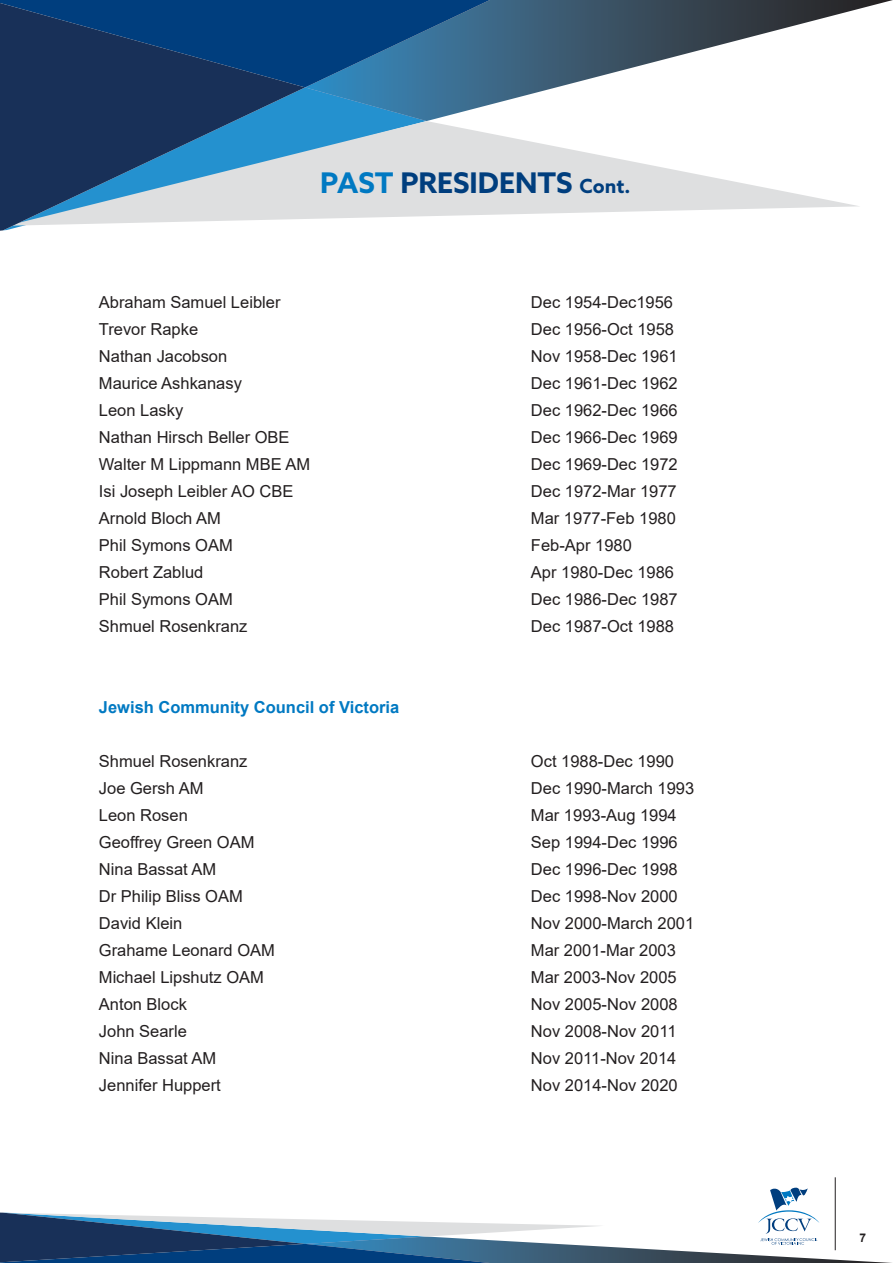
<style>
.page{position:relative;width:893px;height:1263px;background:#fff}
.page>*{position:absolute;margin:0;border:0;box-sizing:border-box;transform-origin:0 0}
.t1{font:700 28.5px "Azo Sans";color:#003e7e}
.t2{font:16.5px "Arial";color:#231f20}
.t3{font:700 16.5px "Arial";color:#0079c2}
.t4{font:700 12px "Arial";color:#231f20}
.s1{color:#0079c2}
.s2{font-size:19.5px}
</style>
<div class="page">
<hr style="left:835px;top:1177px;width:1px;height:73px;background:#231f20">
<svg style="left:427px;top:0;width:466px;height:121px"></svg>
<svg style="left:0;top:0;width:490px;height:87px;background:#1b588c"></svg>
<svg style="left:305px;top:87px;width:122px;height:34px;background:#2e87bd"></svg>
<svg style="left:305px;top:121px;width:554px;height:98px;fill:#dedfe0"></svg>
<svg style="left:0;top:3px;width:305px;height:228px;background:#3a6088"></svg>
<svg style="left:0;top:1187px;width:892px;height:76px"></svg>
<h1 class="t1" style="left:320px;top:164px;width:312px"><span class="s1">PAST</span> PRESIDENTS <span class="s2">Cont.</span></h1>
<p class="t2" style="left:99px;top:290px;width:183px">Abraham Samuel Leibler</p>
<p class="t2" style="left:531px;top:290px;width:144px">Dec 1954-Dec1956</p>
<p class="t2" style="left:99px;top:317px;width:101px">Trevor Rapke</p>
<p class="t2" style="left:531px;top:317px;width:145px">Dec 1956-Oct 1958</p>
<p class="t2" style="left:99px;top:344px;width:130px">Nathan Jacobson</p>
<p class="t2" style="left:531px;top:344px;width:148px">Nov 1958-Dec 1961</p>
<p class="t2" style="left:99px;top:371px;width:145px">Maurice Ashkanasy</p>
<p class="t2" style="left:531px;top:371px;width:148px">Dec 1961-Dec 1962</p>
<p class="t2" style="left:99px;top:398px;width:86px">Leon Lasky</p>
<p class="t2" style="left:531px;top:398px;width:148px">Dec 1962-Dec 1966</p>
<p class="t2" style="left:99px;top:425px;width:192px">Nathan Hirsch Beller OBE</p>
<p class="t2" style="left:531px;top:425px;width:148px">Dec 1966-Dec 1969</p>
<p class="t2" style="left:99px;top:452px;width:213px">Walter M Lippmann MBE AM</p>
<p class="t2" style="left:531px;top:452px;width:148px">Dec 1969-Dec 1972</p>
<p class="t2" style="left:99px;top:479px;width:196px">Isi Joseph Leibler AO CBE</p>
<p class="t2" style="left:531px;top:479px;width:147px">Dec 1972-Mar 1977</p>
<p class="t2" style="left:99px;top:506px;width:123px">Arnold Bloch AM</p>
<p class="t2" style="left:531px;top:506px;width:146px">Mar 1977-Feb 1980</p>
<p class="t2" style="left:99px;top:533px;width:135px">Phil Symons OAM</p>
<p class="t2" style="left:531px;top:533px;width:102px">Feb-Apr 1980</p>
<p class="t2" style="left:99px;top:560px;width:106px">Robert Zablud</p>
<p class="t2" style="left:531px;top:560px;width:145px">Apr 1980-Dec 1986</p>
<p class="t2" style="left:99px;top:587px;width:135px">Phil Symons OAM</p>
<p class="t2" style="left:531px;top:587px;width:148px">Dec 1986-Dec 1987</p>
<p class="t2" style="left:99px;top:614px;width:150px">Shmuel Rosenkranz</p>
<p class="t2" style="left:531px;top:614px;width:145px">Dec 1987-Oct 1988</p>
<p class="t3" style="left:99px;top:695px;width:302px">Jewish Community Council of Victoria</p>
<p class="t2" style="left:99px;top:749px;width:150px">Shmuel Rosenkranz</p>
<p class="t2" style="left:531px;top:749px;width:145px">Oct 1988-Dec 1990</p>
<p class="t2" style="left:99px;top:776px;width:106px">Joe Gersh AM</p>
<p class="t2" style="left:531px;top:776px;width:165px">Dec 1990-March 1993</p>
<p class="t2" style="left:99px;top:803px;width:90px">Leon Rosen</p>
<p class="t2" style="left:531px;top:803px;width:147px">Mar 1993-Aug 1994</p>
<p class="t2" style="left:99px;top:830px;width:157px">Geoffrey Green OAM</p>
<p class="t2" style="left:531px;top:830px;width:148px">Sep 1994-Dec 1996</p>
<p class="t2" style="left:99px;top:857px;width:119px">Nina Bassat AM</p>
<p class="t2" style="left:531px;top:857px;width:148px">Dec 1996-Dec 1998</p>
<p class="t2" style="left:99px;top:884px;width:145px">Dr Philip Bliss OAM</p>
<p class="t2" style="left:531px;top:884px;width:148px">Dec 1998-Nov 2000</p>
<p class="t2" style="left:99px;top:911px;width:85px">David Klein</p>
<p class="t2" style="left:531px;top:911px;width:165px">Nov 2000-March 2001</p>
<p class="t2" style="left:99px;top:938px;width:178px">Grahame Leonard OAM</p>
<p class="t2" style="left:531px;top:938px;width:146px">Mar 2001-Mar 2003</p>
<p class="t2" style="left:99px;top:965px;width:167px">Michael Lipshutz OAM</p>
<p class="t2" style="left:531px;top:965px;width:147px">Mar 2003-Nov 2005</p>
<p class="t2" style="left:99px;top:992px;width:90px">Anton Block</p>
<p class="t2" style="left:531px;top:992px;width:148px">Nov 2005-Nov 2008</p>
<p class="t2" style="left:99px;top:1019px;width:90px">John Searle</p>
<p class="t2" style="left:531px;top:1019px;width:147px">Nov 2008-Nov 2011</p>
<p class="t2" style="left:99px;top:1046px;width:119px">Nina Bassat AM</p>
<p class="t2" style="left:531px;top:1046px;width:147px">Nov 2011-Nov 2014</p>
<p class="t2" style="left:99px;top:1073px;width:123px">Jennifer Huppert</p>
<p class="t2" style="left:531px;top:1073px;width:148px">Nov 2014-Nov 2020</p>
<p class="t4" style="left:859px;top:1230px;width:8px">7</p>
</div>
